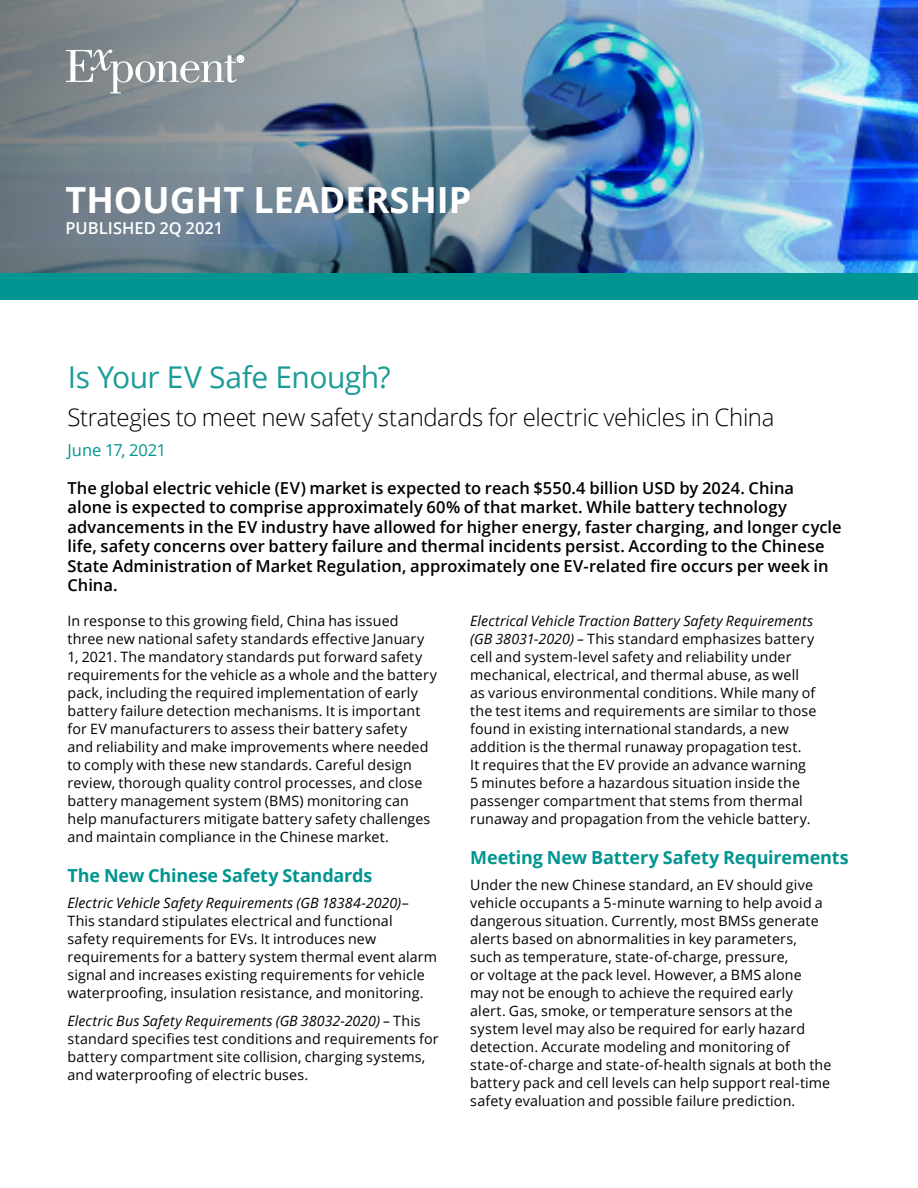
<style>
.page{position:relative;width:918px;height:1188px;background:#fff}
.page>*{position:absolute;margin:0;border:0;box-sizing:border-box;transform-origin:0 0}
.t1{font:700 36px "Open Sans";color:#fff}
.TL_title{font:30px "Open Sans";letter-spacing:-.015em;color:#1a9c98}
.Subtitle{font:300 24px "Open Sans";letter-spacing:-.015em;color:#000}
.header_-_teal{font:700 18px "Open Sans";letter-spacing:-.005em;color:#009590}
.first_PP_text{font:600 16.5px/19.5px "Open Sans";color:#000}
.published_date{font:600 16.5px "Open Sans";color:#fff}
.article_date{font:16.5px "Open Sans";letter-spacing:-.005em;color:#009590}
.main_text{font:14.25px/18px "Open Sans";letter-spacing:.01em;color:#000}
.s1{font-style:italic}
</style>
<div class="page">
<img style="left:0;top:0;width:918px;height:273px">
<div style="left:0;top:273px;width:918px;height:27px;background:#009590"></div>
<svg style="left:66px;top:50px;width:178px;height:43px;background:#9ea4a7"></svg>
<p class="t1" style="left:66px;top:175px;width:407px">THOUGHT LEADERSHIP</p>
<p class="published_date" style="left:66px;top:217px;width:159px">PUBLISHED 2Q 2021</p>
<p class="TL_title" style="left:68px;top:357px;width:324px">Is Your EV Safe Enough?</p>
<p class="Subtitle" style="left:68px;top:401px;width:708px">Strategies to meet new safety standards for electric vehicles in China</p>
<p class="article_date" style="left:68px;top:439px;width:100px">June 17, 2021</p>
<p class="first_PP_text" style="left:68px;top:477px;width:776px">The global electric vehicle (EV) market is expected to reach $550.4 billion USD by 2024. China alone is expected to comprise approximately 60% of that market. While battery technology advancements in the EV industry have allowed for higher energy, faster charging, and longer cycle life, safety concerns over battery failure and thermal incidents persist. According to the Chinese State Administration of Market Regulation, approximately one EV-related fire occurs per week in China.</p>
<p class="main_text" style="left:68px;top:611px;width:371px">In response to this growing field, China has issued three new national safety standards effective January 1, 2021. The mandatory standards put forward safety requirements for the vehicle as a whole and the battery pack, including the required implementation of early battery failure detection mechanisms. It is important for EV manufacturers to assess their battery safety<br>and reliability and make improvements where needed to comply with these new standards. Careful design review, thorough quality control processes, and close battery management system (BMS) monitoring can help manufacturers mitigate battery safety challenges and maintain compliance in the Chinese market.</p>
<p class="header_-_teal" style="left:68px;top:863px;width:307px">The New Chinese Safety Standards</p>
<p class="main_text" style="left:68px;top:893px;width:371px"><span class="s1">Electric Vehicle Safety Requirements (GB 18384-2020)</span>– This standard stipulates electrical and functional safety requirements for EVs. It introduces new requirements for a battery system thermal event alarm signal and increases existing requirements for vehicle waterproofing, insulation resistance, and monitoring.</p>
<p class="main_text" style="left:68px;top:1012px;width:373px"><span class="s1">Electric Bus Safety Requirements (GB 38032-2020) –</span> This standard specifies test conditions and requirements for battery compartment site collision, charging systems, and waterproofing of electric buses.</p>
<p class="main_text" style="left:470px;top:611px;width:348px"><span class="s1">Electrical Vehicle Traction Battery Safety Requirements (GB 38031-2020) –</span> This standard emphasizes battery cell and system-level safety and reliability under mechanical, electrical, and thermal abuse, as well as various environmental conditions. While many of the test items and requirements are similar to those found in existing international standards, a new addition is the thermal runaway propagation test.<br>It requires that the EV provide an advance warning 5 minutes before a hazardous situation inside the passenger compartment that stems from thermal runaway and propagation from the vehicle battery.</p>
<p class="header_-_teal" style="left:470px;top:845px;width:380px">Meeting New Battery Safety Requirements</p>
<p class="main_text" style="left:470px;top:875px;width:363px">Under the new Chinese standard, an EV should give vehicle occupants a 5-minute warning to help avoid a dangerous situation. Currently, most BMSs generate alerts based on abnormalities in key parameters, such as temperature, state-of-charge, pressure,<br>or voltage at the pack level. However, a BMS alone may not be enough to achieve the required early alert. Gas, smoke, or temperature sensors at the system level may also be required for early hazard detection. Accurate modeling and monitoring of state-of-charge and state-of-health signals at both the battery pack and cell levels can help support real-time safety evaluation and possible failure prediction.</p>
</div>
